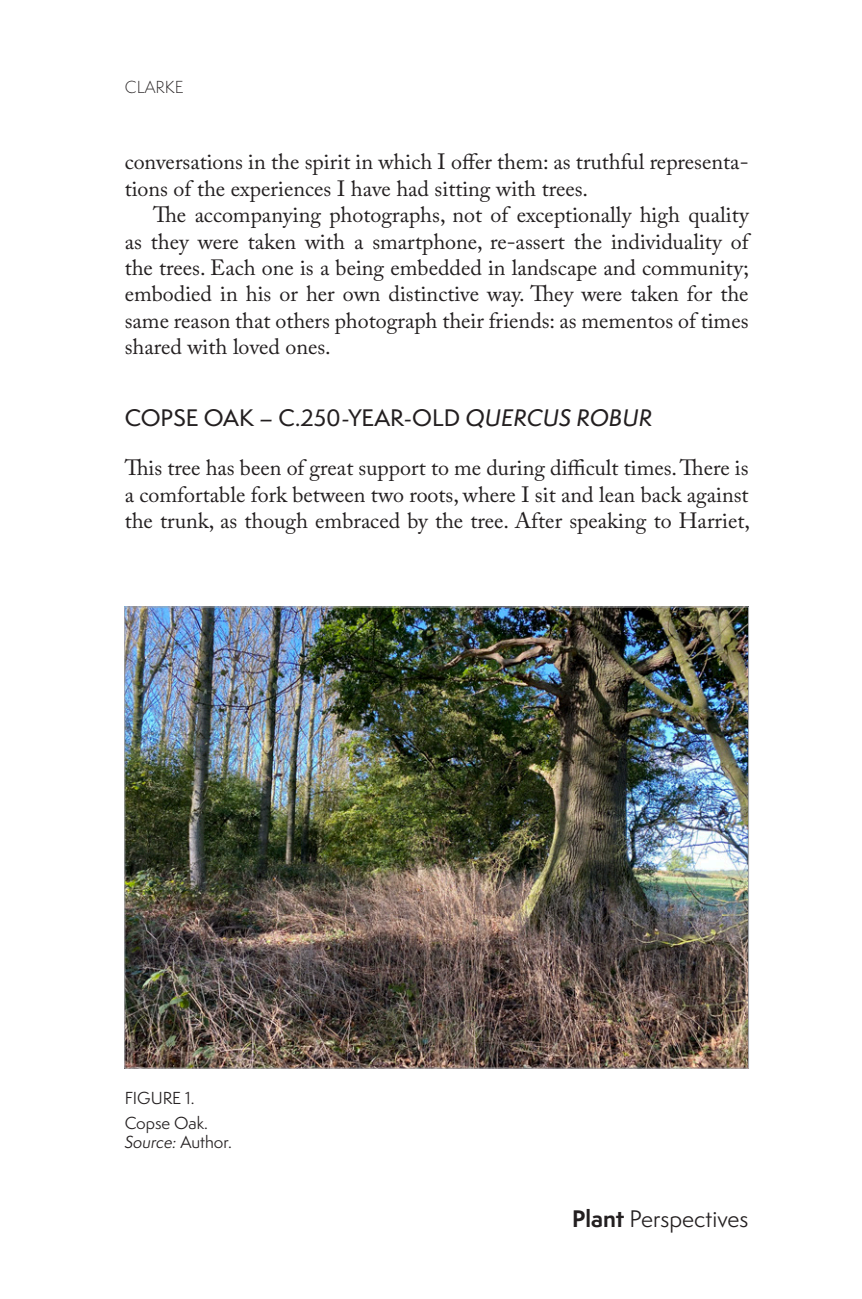
<style>
.page{position:relative;width:862px;height:1299px;background:#fff}
.page>*{position:absolute;margin:0;border:0;box-sizing:border-box;transform-origin:0 0}
.indented_paragraph{font:22px/26.4px "Adobe Caslon Pro";color:#231f20}
.Paragraph{font:22px/26.4px "Adobe Caslon Pro";color:#231f20;text-align:justify}
.Heading_1{font:500 22px "Semplicita Pro";color:#231f20}
.t1{font:22px "Semplicita Pro";color:#231f20}
.Figure_caption{font:italic 16px "Semplicita Pro";color:#231f20}
.Figure_caption-2{font:16px "Semplicita Pro";color:#231f20}
.figure-title{font:16px "Semplicita Pro";color:#231f20}
.t2{font:300 16px "Semplicita Pro";color:#231f20}
.s1{font-family:"Semplicita Pro Med It";font-weight:400}
.s2{font-style:normal}
.s3{font-weight:700}
</style>
<div class="page">
<img style="left:126px;top:608px;width:621px;height:458px">
<p class="t2" style="left:125px;top:77px;width:60px">CLARKE</p>
<p class="indented_paragraph" style="left:125px;top:148px;width:625px">conversations in the spirit in which I offer them: as truthful representa&shy;tions of the experiences I have had sitting with trees.</p>
<p class="indented_paragraph" style="left:125px;top:201px;width:626px;text-align:justify;text-indent:28px">The accompanying photographs, not of exceptionally high quality as they were taken with a smartphone, re-assert the individuality of the trees. Each one is a being embedded in landscape and community; embodied in his or her own distinctive way. They were taken for the same reason that others photograph their friends: as mementos of times shared with loved ones.</p>
<p class="Heading_1" style="left:125px;top:402px;width:529px">COPSE OAK – C.250-YEAR-OLD <span class="s1">QUERCUS ROBUR</span></p>
<p class="Paragraph" style="left:125px;top:454px;width:627px">This tree has been of great support to me during difficult times. There is a comfortable fork between two roots, where I sit and lean back against the trunk, as though embraced by the tree. After speaking to Harriet,</p>
<p class="figure-title" style="left:125px;top:1086px;width:71px">FIGURE 1.</p>
<p class="Figure_caption-2" style="left:125px;top:1111px;width:85px">Copse Oak.</p>
<p class="Figure_caption" style="left:125px;top:1130px;width:109px">Source: <span class="s2">Author.</span></p>
<p class="t1" style="left:572px;top:1203px;width:178px"><span class="s3">Plant</span> Perspectives</p>
</div>
